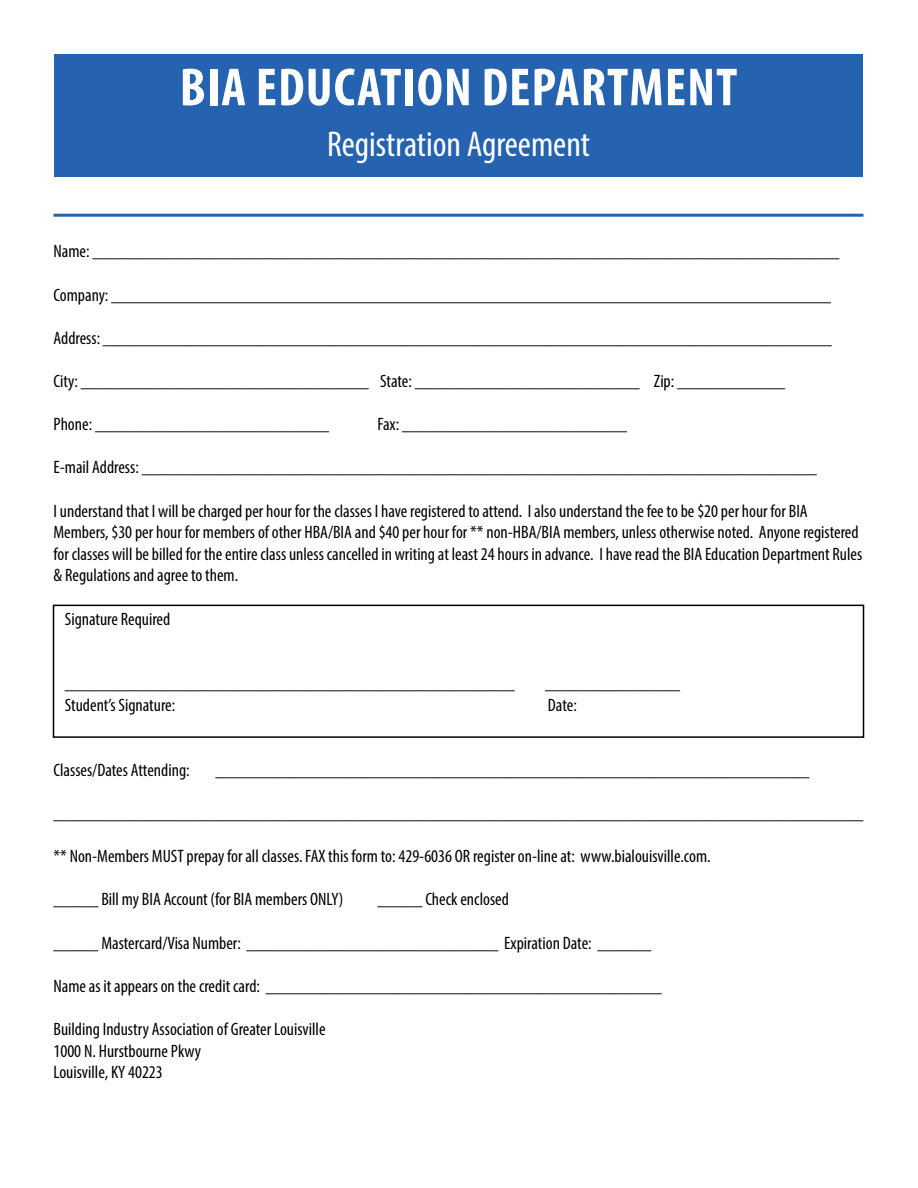
<style>
.page{position:relative;width:918px;height:1188px;background:#fff}
.page>*{position:absolute;margin:0;border:0;box-sizing:border-box;transform-origin:0 0}
.t1{font:700 condensed 54px "Myriad Pro";letter-spacing:.02em;color:#fff}
.t2{font:condensed 36px "Myriad Pro";color:#fff}
.t3{font:condensed 18px/21.6px "Myriad Pro";color:#000}
</style>
<div class="page">
<hr style="left:54px;top:214px;width:810px;height:3px;background:#2562af">
<div style="left:53px;top:605px;width:811px;height:133px;border:2px solid #000"></div>
<div style="left:54px;top:55px;width:809px;height:122px;background:#2562af"></div>
<h1 class="t1" style="left:180px;top:53px;width:559px">BIA EDUCATION DEPARTMENT</h1>
<h2 class="t2" style="left:327px;top:123px;width:264px">Registration Agreement</h2>
<p class="t3" style="left:54px;top:240px;width:787px">Name: ___________________________________________________________________________________</p>
<p class="t3" style="left:54px;top:284px;width:779px">Company: ________________________________________________________________________________</p>
<p class="t3" style="left:54px;top:327px;width:780px">Address: _________________________________________________________________________________</p>
<p class="t3" style="left:54px;top:370px;width:733px">City: ________________________________ State: _________________________ Zip: ____________</p>
<p class="t3" style="left:54px;top:413px;width:277px">Phone: __________________________</p>
<p class="t3" style="left:378px;top:413px;width:251px">Fax: _________________________</p>
<p class="t3" style="left:54px;top:456px;width:765px">E-mail Address: ___________________________________________________________________________</p>
<p class="t3" style="left:54px;top:500px;width:810px">I understand that I will be charged per hour for the classes I have registered to attend. I also understand the fee to be $20 per hour for BIA Members, $30 per hour for members of other HBA/BIA and $40 per hour for ** non-HBA/BIA members, unless otherwise noted. Anyone registered for classes will be billed for the entire class unless cancelled in writing at least 24 hours in advance. I have read the BIA Education Department Rules &amp; Regulations and agree to them.</p>
<p class="t3" style="left:65px;top:608px;width:107px">Signature Required</p>
<p class="t3" style="left:65px;top:672px;width:452px">__________________________________________________</p>
<p class="t3" style="left:545px;top:672px;width:136px">_______________</p>
<p class="t3" style="left:65px;top:694px;width:112px">Student’s Signature:</p>
<p class="t3" style="left:548px;top:694px;width:30px">Date:</p>
<p class="t3" style="left:54px;top:759px;width:138px">Classes/Dates Attending:</p>
<p class="t3" style="left:216px;top:759px;width:595px">__________________________________________________________________</p>
<p class="t3" style="left:54px;top:802px;width:811px">__________________________________________________________________________________________</p>
<p class="t3" style="left:54px;top:845px;width:659px">** Non-Members MUST prepay for all classes. FAX this form to: 429-6036 OR register on-line at: www.bialouisville.com.</p>
<p class="t3" style="left:54px;top:888px;width:291px">_____ Bill my BIA Account (for BIA members ONLY)</p>
<p class="t3" style="left:378px;top:888px;width:133px">_____ Check enclosed</p>
<p class="t3" style="left:54px;top:932px;width:599px">_____ Mastercard/Visa Number: ____________________________ Expiration Date: ______</p>
<p class="t3" style="left:54px;top:975px;width:610px">Name as it appears on the credit card: ____________________________________________</p>
<p class="t3" style="left:54px;top:1018px;width:274px">Building Industry Association of Greater Louisville<br>1000 N. Hurstbourne Pkwy<br>Louisville, KY 40223</p>
</div>
